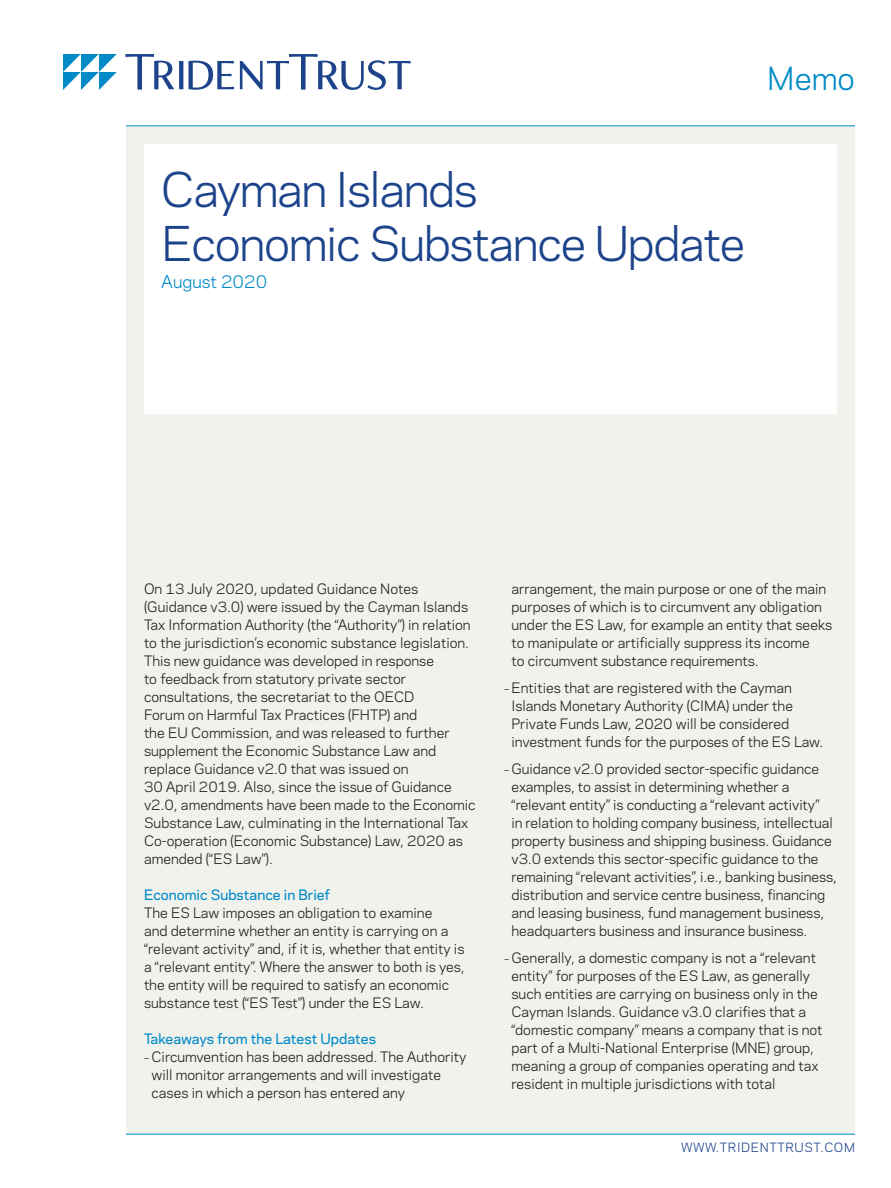
<style>
.page{position:relative;width:891px;height:1188px;background:#fff}
.page>*{position:absolute;margin:0;border:0;box-sizing:border-box;transform-origin:0 0}
.t1{font:45px/54px "Polaris";letter-spacing:-.03em;color:#1d448b}
.t2{font:30px "Polaris";color:#008ac8}
.t3{font:16.5px "Polaris";color:#008ac8}
._1st_Paragraph{font:13.5px/18px "Polaris";color:#231f20}
.Head_1{font:500 13.5px "Polaris";color:#008ac8}
.t4{font:12px "Polaris";letter-spacing:.05em;color:#1d448b}
.s1{font-size:10.5px}
</style>
<div class="page">
<svg style="left:126px;top:54px;width:285px;height:36px"></svg>
<svg style="left:63px;top:54px;width:54px;height:36px"></svg>
<div style="left:126px;top:126px;width:729px;height:1008px;background:#f2f2ed"></div>
<hr style="left:126px;top:126px;width:729px;height:1px;background:#008ac8">
<hr style="left:126px;top:1134px;width:729px;height:1px;background:#008ac8">
<div style="left:144px;top:144px;width:693px;height:270px;background:#fff"></div>
<h2 class="t2" style="left:767px;top:56px;width:89px">Memo</h2>
<h1 class="t1" style="left:161px;top:160px;width:586px">Cayman Islands<br>Economic Substance Update</h1>
<p class="t3" style="left:161px;top:269px;width:107px">August 2020</p>
<p class="_1st_Paragraph" style="left:144px;top:579px;width:333px">On 13 July 2020, updated Guidance Notes (Guidance v3.0) were issued by the Cayman Islands Tax Information Authority (the “Authority”) in relation to the jurisdiction’s economic substance legislation.<br>This new guidance was developed in response<br>to feedback from statutory private sector consultations, the secretariat to the OECD<br>Forum on Harmful Tax Practices (FHTP) and<br>the EU Commission, and was released to further supplement the Economic Substance Law and replace Guidance v2.0 that was issued on<br>30 April 2019. Also, since the issue of Guidance v2.0, amendments have been made to the Economic Substance Law, culminating in the International Tax Co-operation (Economic Substance) Law, 2020 as amended (“ES Law”).</p>
<p class="Head_1" style="left:144px;top:884px;width:188px">Economic Substance in Brief</p>
<p class="_1st_Paragraph" style="left:144px;top:903px;width:322px">The ES Law imposes an obligation to examine<br>and determine whether an entity is carrying on a “relevant activity” and, if it is, whether that entity is a “relevant entity”. Where the answer to both is yes, the entity will be required to satisfy an economic substance test (“ES Test”) under the ES Law.</p>
<p class="Head_1" style="left:144px;top:1028px;width:234px">Takeaways from the Latest Updates</p>
<p class="_1st_Paragraph" style="left:152px;top:1047px;width:317px;text-indent:-8px"><span class="s1">–</span> Circumvention has been addressed. The Authority will monitor arrangements and will investigate cases in which a person has entered any</p>
<p class="_1st_Paragraph" style="left:512px;top:579px;width:322px">arrangement, the main purpose or one of the main purposes of which is to circumvent any obligation under the ES Law, for example an entity that seeks to manipulate or artificially suppress its income<br>to circumvent substance requirements.</p>
<p class="_1st_Paragraph" style="left:512px;top:678px;width:313px;text-indent:-8px"><span class="s1">–</span> Entities that are registered with the Cayman Islands Monetary Authority (CIMA) under the Private Funds Law, 2020 will be considered investment funds for the purposes of the ES Law.</p>
<p class="_1st_Paragraph" style="left:512px;top:759px;width:327px;text-indent:-8px"><span class="s1">–</span> Guidance v2.0 provided sector-specific guidance examples, to assist in determining whether a “relevant entity” is conducting a “relevant activity”<br>in relation to holding company business, intellectual property business and shipping business. Guidance v3.0 extends this sector-specific guidance to the remaining “relevant activities”, i.e., banking business, distribution and service centre business, financing and leasing business, fund management business, headquarters business and insurance business.</p>
<p class="_1st_Paragraph" style="left:512px;top:948px;width:313px;text-indent:-8px"><span class="s1">–</span> Generally, a domestic company is not a “relevant entity” for purposes of the ES Law, as generally such entities are carrying on business only in the Cayman Islands. Guidance v3.0 clarifies that a “domestic company” means a company that is not part of a Multi-National Enterprise (MNE) group, meaning a group of companies operating and tax resident in multiple jurisdictions with total</p>
<p class="t4" style="left:681px;top:1138px;width:175px">WWW.TRIDENTTRUST.COM</p>
</div>
